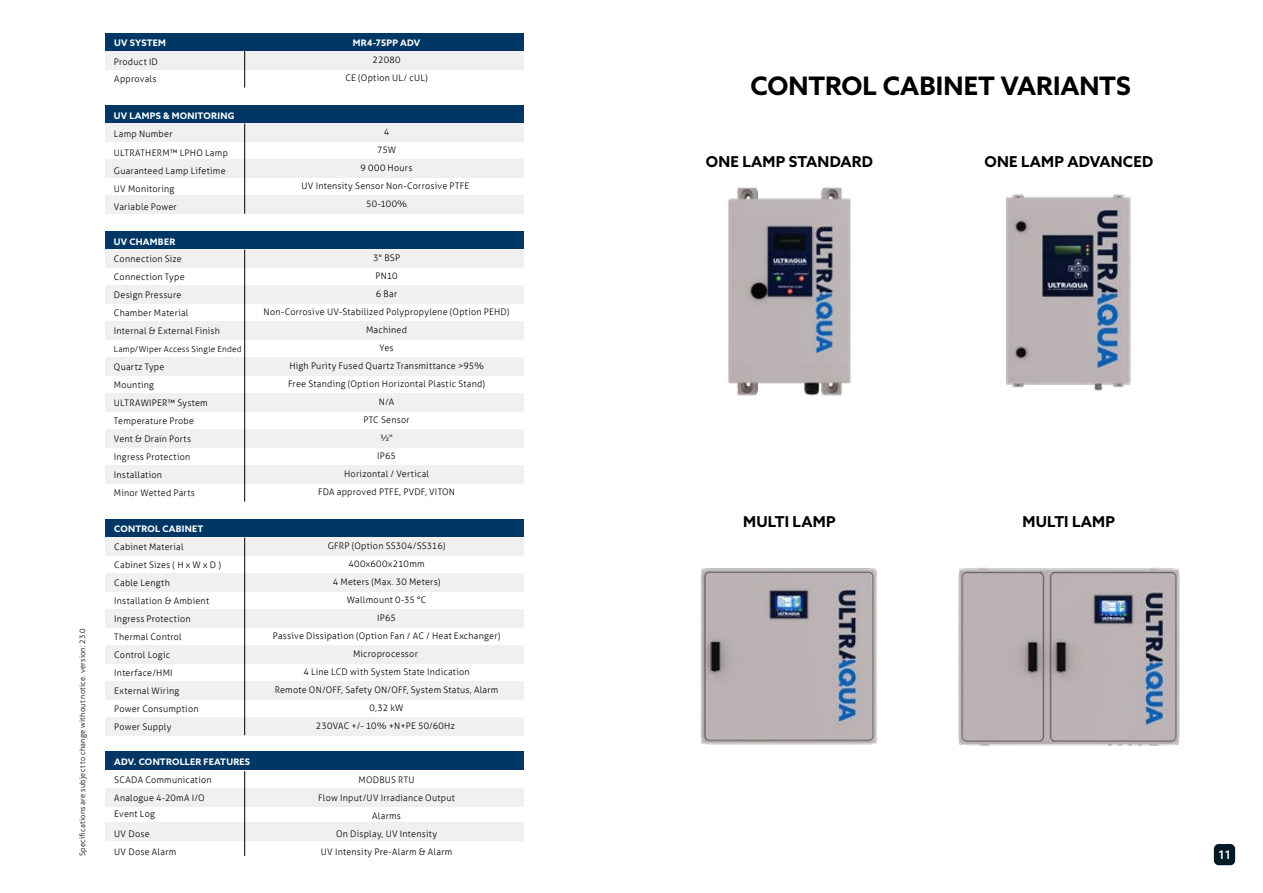
<style>
.page{position:relative;width:1263px;height:893px;background:#fff}
.page>*{position:absolute;margin:0;border:0;box-sizing:border-box;transform-origin:0 0}
.t1{font:700 25.5px "Azo Sans";color:#000}
.t2{font:700 15px "Azo Sans";letter-spacing:.015em;color:#000}
.t3{font:500 12px "Azo Sans";color:#fff}
.t4{font:300 9px/18px "Aller";letter-spacing:.025em;color:#000}
.t5{font:700 9px "Azo Sans";letter-spacing:.025em;color:#fff}
.t6{font:300 8.25px "Aller";letter-spacing:.025em;color:#000}
.t7{font:300 7.5px "Aller";letter-spacing:.03em;color:#000}
</style>
<div class="page">
<img style="left:700px;top:568px;width:177px;height:177px">
<div style="left:106px;top:34px;width:418px;height:18px;background:#003764"></div>
<div style="left:106px;top:106px;width:418px;height:18px;background:#003764"></div>
<div style="left:106px;top:232px;width:418px;height:18px;background:#003764"></div>
<div style="left:106px;top:520px;width:418px;height:18px;background:#003764"></div>
<div style="left:105px;top:752px;width:419px;height:18px;background:#003764"></div>
<div style="left:106px;top:52px;width:418px;height:18px;background:#f0f0f0"></div>
<div style="left:106px;top:124px;width:418px;height:18px;background:#f0f0f0"></div>
<div style="left:106px;top:160px;width:418px;height:18px;background:#f0f0f0"></div>
<div style="left:106px;top:196px;width:418px;height:18px;background:#f0f0f0"></div>
<div style="left:106px;top:250px;width:418px;height:18px;background:#f0f0f0"></div>
<div style="left:106px;top:286px;width:418px;height:18px;background:#f0f0f0"></div>
<div style="left:106px;top:322px;width:418px;height:18px;background:#f0f0f0"></div>
<div style="left:106px;top:358px;width:418px;height:18px;background:#f0f0f0"></div>
<div style="left:106px;top:394px;width:418px;height:18px;background:#f0f0f0"></div>
<div style="left:106px;top:430px;width:418px;height:18px;background:#f0f0f0"></div>
<div style="left:106px;top:466px;width:418px;height:18px;background:#f0f0f0"></div>
<div style="left:106px;top:538px;width:418px;height:18px;background:#f0f0f0"></div>
<div style="left:106px;top:574px;width:418px;height:18px;background:#f0f0f0"></div>
<div style="left:106px;top:610px;width:418px;height:18px;background:#f0f0f0"></div>
<div style="left:106px;top:646px;width:418px;height:18px;background:#f0f0f0"></div>
<div style="left:106px;top:682px;width:418px;height:18px;background:#f0f0f0"></div>
<div style="left:106px;top:718px;width:418px;height:18px;background:#f0f0f0"></div>
<div style="left:105px;top:788px;width:419px;height:18px;background:#f0f0f0"></div>
<div style="left:105px;top:822px;width:419px;height:18px;background:#f0f0f0"></div>
<hr style="left:244px;top:538px;width:1px;height:197px;background:#000">
<hr style="left:244px;top:250px;width:1px;height:252px;background:#000">
<hr style="left:244px;top:124px;width:1px;height:90px;background:#000">
<hr style="left:244px;top:51px;width:1px;height:37px;background:#000">
<hr style="left:244px;top:771px;width:1px;height:85px;background:#000">
<img style="left:958px;top:567px;width:222px;height:179px">
<img style="left:728px;top:187px;width:123px;height:209px">
<img style="left:1006px;top:194px;width:125px;height:197px">
<div style="left:1214px;top:844px;width:21px;height:21px;background:#001a26;border-radius:5px"></div>
<p class="t7" style="left:78px;top:856px;width:229px;rotate:-90deg">Specifications are subject to change without notice. version: 23.0</p>
<p class="t5" style="left:114px;top:38px;width:53px">UV SYSTEM</p>
<p class="t4" style="left:114px;top:71px;width:44px">Approvals</p>
<p class="t4" style="left:114px;top:54px;width:46px">Product ID</p>
<p class="t5" style="left:114px;top:111px;width:122px">UV LAMPS &amp; MONITORING</p>
<p class="t4" style="left:114px;top:125px;width:60px">Lamp Number</p>
<p class="t4" style="left:114px;top:144px;width:116px">ULTRATHERM™ LPHO Lamp<br>Guaranteed Lamp Lifetime<br>UV Monitoring<br>Variable Power</p>
<p class="t5" style="left:114px;top:236px;width:63px">UV CHAMBER</p>
<p class="t4" style="left:114px;top:250px;width:108px">Connection Size<br>Connection Type<br>Design Pressure<br>Chamber Material<br>Internal &amp; External Finish</p>
<p class="t4" style="left:114px;top:358px;width:95px">Quartz Type<br>Mounting<br>ULTRAWIPER™ System<br>Temperature Probe<br>Vent &amp; Drain Ports<br>Ingress Protection<br>Installation<br>Minor Wetted Parts</p>
<p class="t6" style="left:114px;top:346px;width:129px">Lamp/Wiper Access Single Ended</p>
<p class="t5" style="left:114px;top:524px;width:91px">CONTROL CABINET</p>
<p class="t4" style="left:114px;top:557px;width:108px">Cabinet Sizes ( H x W x D )</p>
<p class="t4" style="left:114px;top:539px;width:71px">Cabinet Material</p>
<p class="t4" style="left:114px;top:575px;width:96px">Cable Length<br>Installation &amp; Ambient<br>Ingress Protection<br>Thermal Control</p>
<p class="t4" style="left:114px;top:665px;width:60px">Interface/HMI</p>
<p class="t4" style="left:114px;top:647px;width:57px">Control Logic</p>
<p class="t4" style="left:114px;top:683px;width:86px">External Wiring<br>Power Consumption<br>Power Supply</p>
<p class="t5" style="left:114px;top:756px;width:137px">ADV. CONTROLLER FEATURES</p>
<p class="t4" style="left:114px;top:789px;width:92px">Analogue 4-20mA I/O</p>
<p class="t4" style="left:114px;top:771px;width:99px">SCADA Communication</p>
<p class="t4" style="left:114px;top:805px;width:42px;line-height:19.5px">Event Log<br>UV Dose</p>
<p class="t4" style="left:114px;top:843px;width:64px">UV Dose Alarm</p>
<p class="t5" style="left:353px;top:38px;width:69px">MR4-75PP ADV</p>
<p class="t4" style="left:345px;top:69px;width:84px">CE (Option UL/ cUL)</p>
<p class="t4" style="left:373px;top:51px;width:29px">22080</p>
<p class="t4" style="left:384px;top:123px;width:7px">4</p>
<p class="t4" style="left:301px;top:141px;width:169px;text-align:center">75W<br>9 000 Hours<br>UV Intensity Sensor Non-Corrosive PTFE<br>50-100%</p>
<p class="t4" style="left:373px;top:249px;width:28px">3" BSP<br>PN10<br>6 Bar</p>
<p class="t4" style="left:288px;top:321px;width:199px;text-align:center">Machined<br>Yes<br>High Purity Fused Quartz Transmittance &gt;95%<br>Free Standing (Option Horizontal Plastic Stand)<br>N/A<br>PTC Sensor<br>½"<br>IP65<br>Horizontal / Vertical<br>FDA approved PTFE, PVDF, VITON</p>
<p class="t4" style="left:264px;top:303px;width:247px">Non-Corrosive UV-Stabilized Polypropylene (Option PEHD)</p>
<p class="t4" style="left:273px;top:537px;width:229px;text-align:center">GFRP (Option SS304/SS316)<br>400x600x210mm<br>4 Meters (Max. 30 Meters)<br>Wallmount 0-35 °C<br>IP65<br>Passive Dissipation (Option Fan / AC / Heat Exchanger)<br>Microprocessor<br>4 Line LCD with System State Indication<br>Remote ON/OFF, Safety ON/OFF, System Status, Alarm<br>0,32 kW<br>230VAC +/- 10% +N+PE 50/60Hz</p>
<p class="t4" style="left:318px;top:771px;width:138px;text-align:center">MODBUS RTU<br>Flow Input/UV Irradiance Output<br>Alarms<br>On Display, UV Intensity</p>
<p class="t4" style="left:321px;top:843px;width:133px">UV Intensity Pre-Alarm &amp; Alarm</p>
<h1 class="t1" style="left:750px;top:70px;width:382px">CONTROL CABINET VARIANTS</h1>
<h2 class="t2" style="left:706px;top:152px;width:169px">ONE LAMP STANDARD</h2>
<h2 class="t2" style="left:984px;top:152px;width:170px">ONE LAMP ADVANCED</h2>
<h2 class="t2" style="left:743px;top:512px;width:94px">MULTI LAMP</h2>
<h2 class="t2" style="left:1022px;top:512px;width:94px">MULTI LAMP</h2>
<h3 class="t3" style="left:1218px;top:847px;width:14px">11</h3>
</div>
